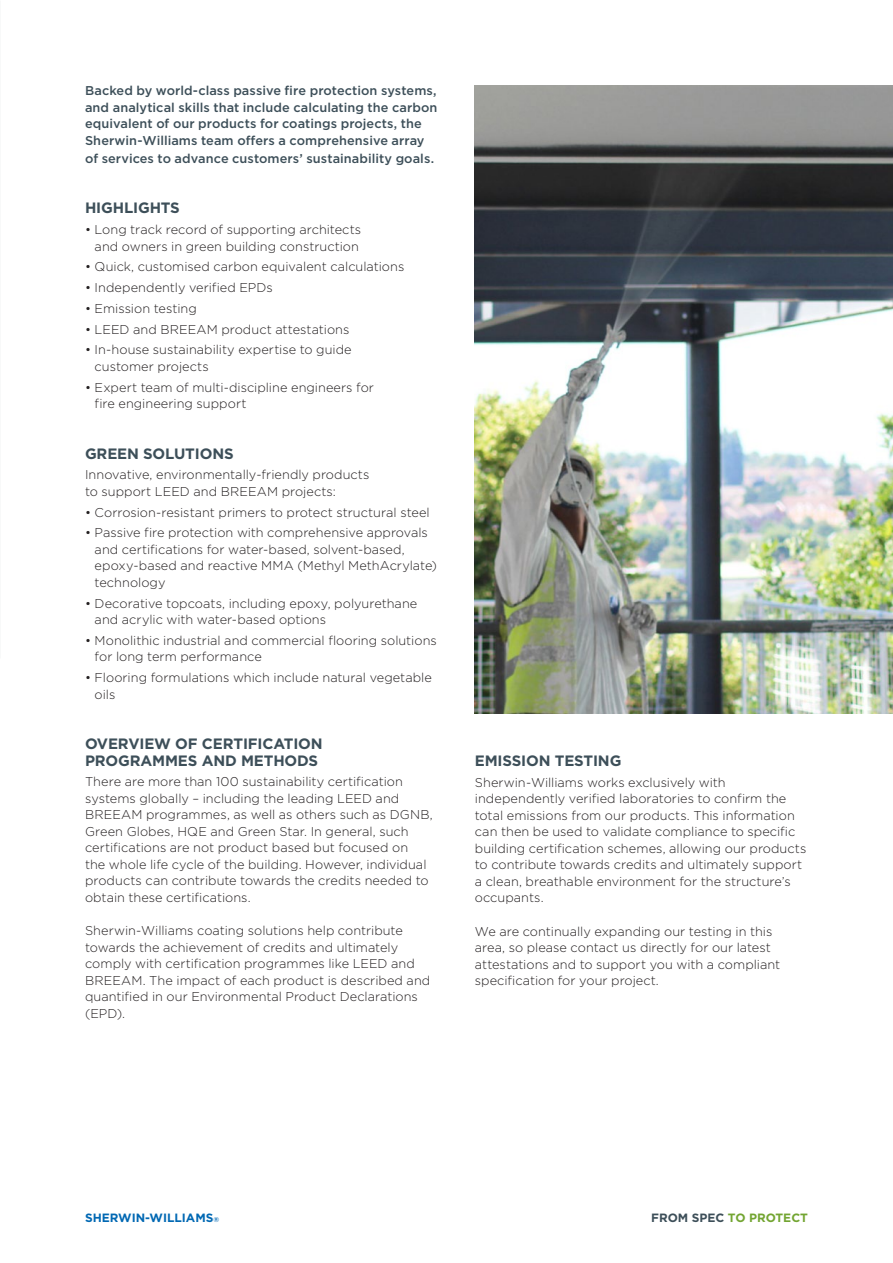
<style>
.page{position:relative;width:893px;height:1263px;background:#fff}
.page>*{position:absolute;margin:0;border:0;box-sizing:border-box;transform-origin:0 0}
.t1{font:700 15px/16.5px "Gotham";letter-spacing:-.01em;color:#3d4f59}
.t2{font:300 12.75px/16.5px "Gotham";color:#231f20}
.t3{font:500 12.75px/16.5px "Gotham";letter-spacing:.005em;color:#3d4f59}
.t4{font:700 12px "Gotham";color:#0168b3}
.t5{font:700 12px "Gotham";color:#73a532}
.s1{font-size:7.05px}
.s2{color:#3d4f59}
</style>
<div class="page">
<img style="left:475px;top:85px;width:418px;height:628px">
<p class="t3" style="left:85px;top:82px;width:354px">Backed by world-class passive fire protection systems, and analytical skills that include calculating the carbon equivalent of our products for coatings projects, the Sherwin-Williams team offers a comprehensive array</p>
<p class="t3" style="left:85px;top:150px;width:351px">of services to advance customers’ sustainability goals.</p>
<p class="t1" style="left:85px;top:199px;width:96px">HIGHLIGHTS</p>
<p class="t2" style="left:85px;top:221px;width:278px;text-align:center">• Long track record of supporting architects and owners in green building construction</p>
<p class="t2" style="left:85px;top:258px;width:321px">• Quick, customised carbon equivalent calculations</p>
<p class="t2" style="left:85px;top:279px;width:189px">• Independently verified EPDs</p>
<p class="t2" style="left:85px;top:300px;width:113px">• Emission testing</p>
<p class="t2" style="left:85px;top:321px;width:266px">• LEED and BREEAM product attestations</p>
<p class="t2" style="left:95px;top:341px;width:259px;text-indent:-10px">• In-house sustainability expertise to guide customer projects</p>
<p class="t2" style="left:95px;top:379px;width:281px;text-indent:-10px">• Expert team of multi-discipline engineers for fire engineering support</p>
<p class="t1" style="left:85px;top:445px;width:150px">GREEN SOLUTIONS</p>
<p class="t2" style="left:85px;top:466px;width:286px">Innovative, environmentally-friendly products to support LEED and BREEAM projects:</p>
<p class="t2" style="left:85px;top:504px;width:346px">• Corrosion-resistant primers to protect structural steel</p>
<p class="t2" style="left:95px;top:524px;width:344px;text-indent:-10px">• Passive fire protection with comprehensive approvals and certifications for water-based, solvent-based, epoxy-based and reactive MMA (Methyl MethAcrylate) technology</p>
<p class="t2" style="left:95px;top:595px;width:324px;text-indent:-10px">• Decorative topcoats, including epoxy, polyurethane and acrylic with water-based options</p>
<p class="t2" style="left:95px;top:632px;width:344px;text-indent:-10px">• Monolithic industrial and commercial flooring solutions for long term performance</p>
<p class="t2" style="left:95px;top:669px;width:339px;text-indent:-10px">• Flooring formulations which include natural vegetable oils</p>
<p class="t1" style="left:85px;top:735px;width:239px">OVERVIEW OF CERTIFICATION<br>PROGRAMMES AND METHODS</p>
<p class="t2" style="left:85px;top:773px;width:349px">There are more than 100 sustainability certification systems globally – including the leading LEED and BREEAM programmes, as well as others such as DGNB, Green Globes, HQE and Green Star. In general, such certifications are not product based but focused on<br>the whole life cycle of the building. However, individual products can contribute towards the credits needed to obtain these certifications.</p>
<p class="t2" style="left:85px;top:922px;width:347px">Sherwin-Williams coating solutions help contribute towards the achievement of credits and ultimately comply with certification programmes like LEED and BREEAM. The impact of each product is described and quantified in our Environmental Product Declarations (EPD).</p>
<p class="t1" style="left:475px;top:752px;width:148px">EMISSION TESTING</p>
<p class="t2" style="left:475px;top:774px;width:333px">Sherwin-Williams works exclusively with independently verified laboratories to confirm the total emissions from our products. This information can then be used to validate compliance to specific building certification schemes, allowing our products to contribute towards credits and ultimately support a clean, breathable environment for the structure’s occupants.</p>
<p class="t2" style="left:475px;top:923px;width:307px">We are continually expanding our testing in this area, so please contact us directly for our latest attestations and to support you with a compliant specification for your project.</p>
<p class="t4" style="left:85px;top:1210px;width:136px">SHERWIN-WILLIAMS<span class="s1">®</span></p>
<p class="t5" style="left:651px;top:1210px;width:158px"><span class="s2">FROM SPEC</span> TO PROTECT</p>
</div>
